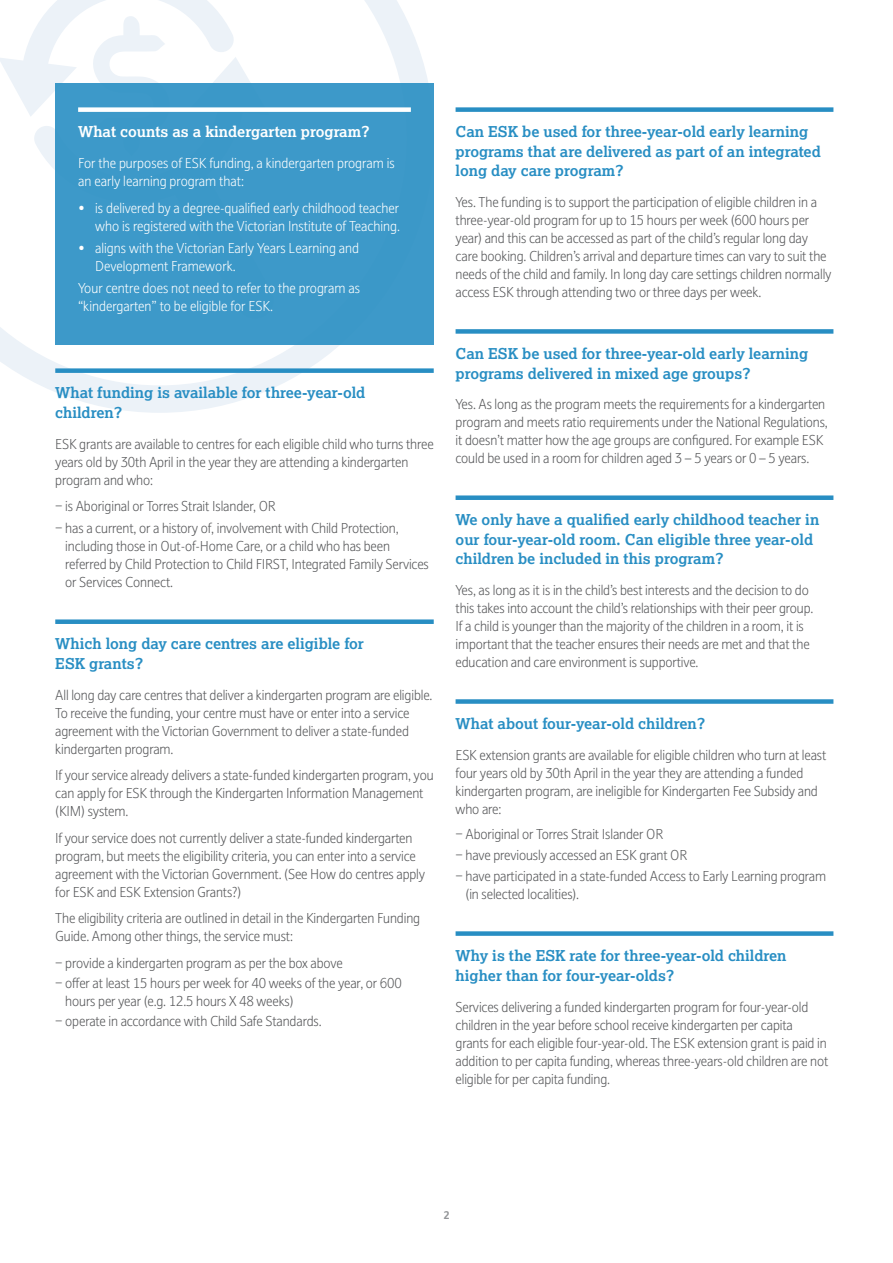
<style>
.page{position:relative;width:893px;height:1263px;background:#fff}
.page>*{position:absolute;margin:0;border:0;box-sizing:border-box;transform-origin:0 0}
.Subheading{font:700 15px/19.5px "Lexia";color:#288ec3}
.Subheading-2{font:700 15px "Lexia";color:#fff}
.Body{font:300 13.5px/18px "Stroudley";letter-spacing:-.01em;color:#57585a}
.Body-2{font:300 13.5px/18px "Stroudley";color:#fff}
.t1{font:700 10.5px "Stroudley";color:#939598}
</style>
<div class="page">
<svg style="left:0;top:0;width:434px;height:413px"></svg>
<svg style="left:0;top:0;width:235px;height:157px"></svg>
<svg style="left:32px;top:57px;width:244px;height:262px"></svg>
<div style="left:55px;top:84px;width:379px;height:261px;background:#3d99c9"></div>
<div style="left:456px;top:107px;width:377px;height:5px;background:#288ec3"></div>
<div style="left:456px;top:329px;width:377px;height:5px;background:#288ec3"></div>
<div style="left:456px;top:495px;width:377px;height:5px;background:#288ec3"></div>
<div style="left:456px;top:699px;width:377px;height:5px;background:#288ec3"></div>
<div style="left:456px;top:931px;width:377px;height:5px;background:#288ec3"></div>
<div style="left:55px;top:368px;width:379px;height:5px;background:#288ec3"></div>
<div style="left:55px;top:619px;width:379px;height:5px;background:#288ec3"></div>
<div style="left:78px;top:107px;width:333px;height:5px;background:#fff"></div>
<p class="Subheading-2" style="left:78px;top:123px;width:293px">What counts as a kindergarten program?</p>
<p class="Body-2" style="left:78px;top:154px;width:318px">For the purposes of ESK funding, a kindergarten program is an early learning program that:</p>
<p class="Body-2" style="left:78px;top:199px;width:324px;text-align:right">• is delivered by a degree-qualified early childhood teacher who is registered with the Victorian Institute of Teaching.</p>
<p class="Body-2" style="left:95px;top:239px;width:266px;text-indent:-17px">• aligns with the Victorian Early Years Learning and<br>Development Framework.</p>
<p class="Body-2" style="left:78px;top:279px;width:283px">Your centre does not need to refer to the program as “kindergarten” to be eligible for ESK.</p>
<p class="Subheading" style="left:55px;top:383px;width:312px">What funding is available for three-year-old children?</p>
<p class="Body" style="left:55px;top:435px;width:380px">ESK grants are available to centres for each eligible child who turns three years old by 30th April in the year they are attending a kindergarten program and who:</p>
<p class="Body" style="left:55px;top:497px;width:222px">− is Aboriginal or Torres Strait Islander, OR</p>
<p class="Body" style="left:65px;top:520px;width:365px;text-indent:-10px">− has a current, or a history of, involvement with Child Protection, including those in Out-of-Home Care, or a child who has been referred by Child Protection to Child FIRST, Integrated Family Services or Services Connect.</p>
<p class="Subheading" style="left:55px;top:634px;width:310px">Which long day care centres are eligible for<br>ESK grants?</p>
<p class="Body" style="left:55px;top:686px;width:379px">All long day care centres that deliver a kindergarten program are eligible.<br>To receive the funding, your centre must have or enter into a service agreement with the Victorian Government to deliver a state-funded kindergarten program.</p>
<p class="Body" style="left:55px;top:766px;width:380px">If your service already delivers a state-funded kindergarten program, you can apply for ESK through the Kindergarten Information Management (KIM) system.</p>
<p class="Body" style="left:55px;top:829px;width:371px">If your service does not currently deliver a state-funded kindergarten program, but meets the eligibility criteria, you can enter into a service agreement with the Victorian Government. (See How do centres apply for ESK and ESK Extension Grants?)</p>
<p class="Body" style="left:55px;top:909px;width:366px">The eligibility criteria are outlined in detail in the Kindergarten Funding<br>Guide. Among other things, the service must:</p>
<p class="Body" style="left:55px;top:954px;width:289px">− provide a kindergarten program as per the box above</p>
<p class="Body" style="left:65px;top:974px;width:338px;text-indent:-10px">− offer at least 15 hours per week for 40 weeks of the year, or 600 hours per year (e.g. 12.5 hours X 48 weeks)</p>
<p class="Body" style="left:55px;top:1012px;width:268px">− operate in accordance with Child Safe Standards.</p>
<p class="Subheading" style="left:456px;top:122px;width:367px">Can ESK be used for three-year-old early learning programs that are delivered as part of an integrated long day care program?</p>
<p class="Body" style="left:456px;top:193px;width:377px">Yes. The funding is to support the participation of eligible children in a three-year-old program for up to 15 hours per week (600 hours per year) and this can be accessed as part of the child’s regular long day care booking. Children’s arrival and departure times can vary to suit the needs of the child and family. In long day care settings children normally access ESK through attending two or three days per week.</p>
<p class="Subheading" style="left:456px;top:344px;width:354px">Can ESK be used for three-year-old early learning programs delivered in mixed age groups?</p>
<p class="Body" style="left:456px;top:396px;width:374px">Yes. As long as the program meets the requirements for a kindergarten program and meets ratio requirements under the National Regulations, it doesn’t matter how the age groups are configured. For example ESK could be used in a room for children aged 3 – 5 years or 0 – 5 years.</p>
<p class="Subheading" style="left:456px;top:510px;width:365px">We only have a qualified early childhood teacher in our four-year-old room. Can eligible three year-old children be included in this program?</p>
<p class="Body" style="left:456px;top:581px;width:359px">Yes, as long as it is in the child’s best interests and the decision to do this takes into account the child’s relationships with their peer group.<br>If a child is younger than the majority of the children in a room, it is important that the teacher ensures their needs are met and that the education and care environment is supportive.</p>
<p class="Subheading" style="left:456px;top:714px;width:251px">What about four-year-old children?</p>
<p class="Body" style="left:456px;top:746px;width:372px">ESK extension grants are available for eligible children who turn at least four years old by 30th April in the year they are attending a funded kindergarten program, are ineligible for Kindergarten Fee Subsidy and who are:</p>
<p class="Body" style="left:456px;top:825px;width:209px">− Aboriginal or Torres Strait Islander OR</p>
<p class="Body" style="left:456px;top:846px;width:233px">− have previously accessed an ESK grant OR</p>
<p class="Body" style="left:466px;top:867px;width:362px;text-indent:-10px">− have participated in a state-funded Access to Early Learning program (in selected localities).</p>
<p class="Subheading" style="left:456px;top:946px;width:332px">Why is the ESK rate for three-year-old children higher than for four-year-olds?</p>
<p class="Body" style="left:456px;top:998px;width:374px">Services delivering a funded kindergarten program for four-year-old children in the year before school receive kindergarten per capita grants for each eligible four-year-old. The ESK extension grant is paid in addition to per capita funding, whereas three-years-old children are not eligible for per capita funding.</p>
<p class="t1" style="left:444px;top:1208px;width:7px">2</p>
</div>
